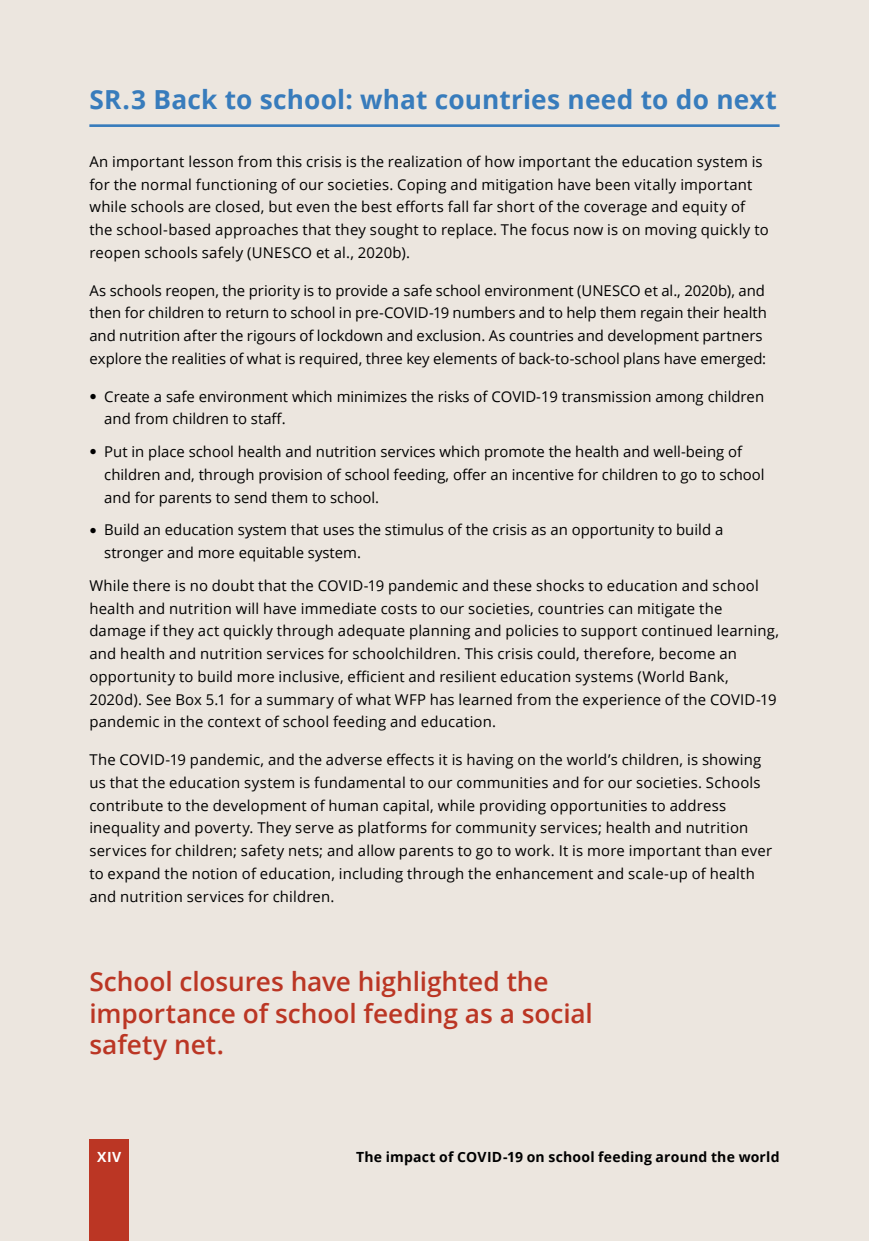
<style>
.page{position:relative;width:869px;height:1241px;background:#fff}
.page>*{position:absolute;margin:0;border:0;box-sizing:border-box;transform-origin:0 0}
.Key_Messages{font:600 26.25px/31.5px "Open Sans";letter-spacing:-.005em;color:#bb3624}
.ToC_2nd_level_headin{font:700 26.25px "Open Sans";letter-spacing:.005em;color:#387cbc}
.Body_text{font:14.88px/22.8px "Open Sans";letter-spacing:.01em;color:#000}
.t1{font:700 14px "Open Sans";letter-spacing:.015em;color:#000}
.t2{font:700 14px "Open Sans";color:#fff}
.s1{font-family:"Times New Roman";font-size:12.25px}
</style>
<div class="page">
<div style="left:0;top:0;width:868px;height:1240px;background:#ece6df"></div>
<hr style="left:89px;top:124px;width:690px;height:3px;background:#387cbc">
<div style="left:89px;top:1138px;width:40px;height:102px;background:#bb3624"></div>
<p class="ToC_2nd_level_headin" style="left:89px;top:81px;width:688px">SR.3 Back to school: what countries need to do next</p>
<p class="Body_text" style="left:89px;top:150px;width:680px">An important lesson from this crisis is the realization of how important the education system is for the normal functioning of our societies. Coping and mitigation have been vitally important while schools are closed, but even the best efforts fall far short of the coverage and equity of the school-based approaches that they sought to replace. The focus now is on moving quickly to reopen schools safely (UNESCO et al., 2020b).</p>
<p class="Body_text" style="left:89px;top:278px;width:679px">As schools reopen, the priority is to provide a safe school environment (UNESCO et al., 2020b), and then for children to return to school in pre-COVID-19 numbers and to help them regain their health and nutrition after the rigours of lockdown and exclusion. As countries and development partners explore the realities of what is required, three key elements of back-to-school plans have emerged:</p>
<p class="Body_text" style="left:104px;top:384px;width:661px;text-indent:-15px"><span class="s1">●</span> Create a safe environment which minimizes the risks of COVID-19 transmission among children and from children to staff.</p>
<p class="Body_text" style="left:104px;top:440px;width:661px;text-indent:-15px"><span class="s1">●</span> Put in place school health and nutrition services which promote the health and well-being of children and, through provision of school feeding, offer an incentive for children to go to school and for parents to send them to school.</p>
<p class="Body_text" style="left:104px;top:518px;width:620px;text-indent:-15px"><span class="s1">●</span> Build an education system that uses the stimulus of the crisis as an opportunity to build a stronger and more equitable system.</p>
<p class="Body_text" style="left:89px;top:573px;width:691px">While there is no doubt that the COVID-19 pandemic and these shocks to education and school health and nutrition will have immediate costs to our societies, countries can mitigate the damage if they act quickly through adequate planning and policies to support continued learning, and health and nutrition services for schoolchildren. This crisis could, therefore, become an opportunity to build more inclusive, efficient and resilient education systems (World Bank, 2020d). See Box 5.1 for a summary of what WFP has learned from the experience of the COVID-19 pandemic in the context of school feeding and education.</p>
<p class="Body_text" style="left:89px;top:747px;width:684px">The COVID-19 pandemic, and the adverse effects it is having on the world’s children, is showing us that the education system is fundamental to our communities and for our societies. Schools contribute to the development of human capital, while providing opportunities to address inequality and poverty. They serve as platforms for community services; health and nutrition services for children; safety nets; and allow parents to go to work. It is more important than ever to expand the notion of education, including through the enhancement and scale-up of health and nutrition services for children.</p>
<p class="Key_Messages" style="left:89px;top:965px;width:504px">School closures have highlighted the importance of school feeding as a social safety net.</p>
<p class="t2" style="left:97px;top:1147px;width:25px">XIV</p>
<p class="t1" style="left:356px;top:1147px;width:425px">The impact of COVID-19 on school feeding around the world</p>
</div>
